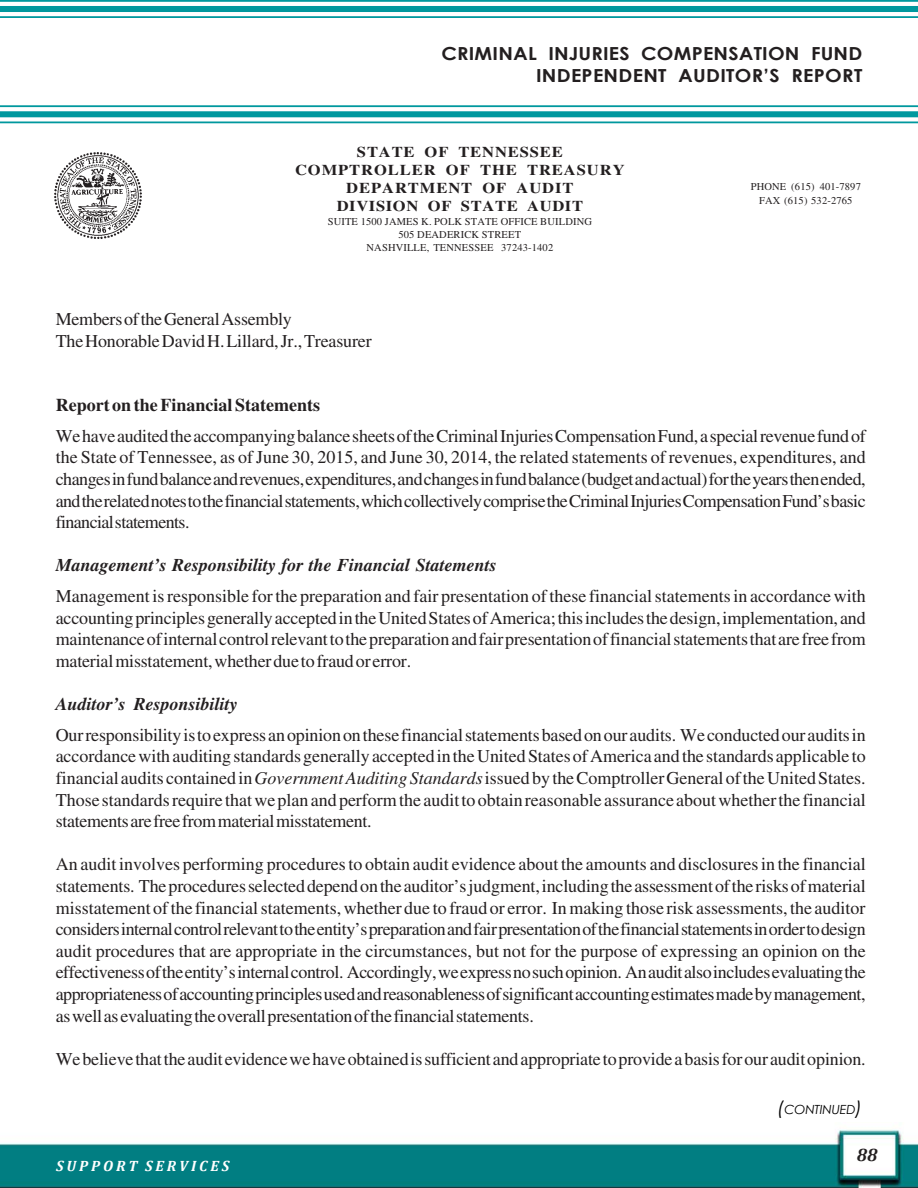
<style>
.page{position:relative;width:918px;height:1188px;background:#fff}
.page>*{position:absolute;margin:0;border:0;box-sizing:border-box;transform-origin:0 0}
.t1{font:18px/21.6px "Times";letter-spacing:-.01em;color:#231f20;text-align:justify}
.t2{font:italic 700 18px "Times";color:#231f20}
.t3{font:700 18px/21.6px "Avant Garde";letter-spacing:.01em;color:#231f20;text-align:right;scale:1.1 1}
.t4{font:700 18px "Times";color:#231f20}
.t5{font:italic 700 18px "Cambria";color:#231f20}
.t6{font:700 15px/18px "Times";letter-spacing:.06em;color:#231f20;text-align:center;scale:1.1 1}
.t7{font:italic 700 15px "Cambria";letter-spacing:.195em;color:#fff}
.t8{font:italic 12.6px "Avant Garde";letter-spacing:-.01em;color:#000}
.t9{font:10.5px/12.6px "Times";letter-spacing:.015em;color:#231f20;text-align:center}
.s1{font-style:italic}
.s2{font-size:18px}
</style>
<div class="page">
<img style="left:0;top:1130px;width:918px;height:58px">
<hr style="left:0;top:105px;width:918px;height:2px;background:#00989e">
<div style="left:0;top:111px;width:918px;height:6px;background:#00989e"></div>
<hr style="left:0;top:121px;width:918px;height:2px;background:#00989e">
<hr style="left:0;top:0;width:918px;height:2px;background:#00989e">
<div style="left:0;top:6px;width:918px;height:6px;background:#00989e"></div>
<hr style="left:0;top:16px;width:918px;height:2px;background:#00989e">
<img style="left:54px;top:152px;width:87px;height:86px">
<p class="t3" style="left:442px;top:42px;width:384px">CRIMINAL INJURIES COMPENSATION FUND<br>INDEPENDENT AUDITOR’S REPORT</p>
<p class="t6" style="left:295px;top:144px;width:301px">STATE OF TENNESSEE<br>COMPTROLLER OF THE TREASURY<br>DEPARTMENT OF AUDIT<br>DIVISION OF STATE AUDIT</p>
<p class="t9" style="left:328px;top:217px;width:266px">SUITE 1500 JAMES K. POLK STATE OFFICE BUILDING<br>505 DEADERICK STREET<br>NASHVILLE, TENNESSEE 37243-1402</p>
<p class="t1" style="left:56px;top:310px;width:318px">Members of the General Assembly<br>The Honorable David H. Lillard, Jr., Treasurer</p>
<p class="t9" style="left:751px;top:181px;width:112px;line-height:14.1px">PHONE (615) 401-7897<br>FAX (615) 532-2765</p>
<p class="t4" style="left:56px;top:399px;width:266px">Report on the Financial Statements</p>
<p class="t1" style="left:56px;top:427px;width:812px">We have audited the accompanying balance sheets of the Criminal Injuries Compensation Fund, a special revenue fund of the State of Tennessee, as of June 30, 2015, and June 30, 2014, the related statements of revenues, expenditures, and changes in fund balance and revenues, expenditures, and changes in fund balance (budget and actual) for the years then ended, and the related notes to the financial statements, which collectively comprise the Criminal Injuries Compensation Fund’s basic financial statements.</p>
<p class="t2" style="left:56px;top:559px;width:443px">Management’s Responsibility for the Financial Statements</p>
<p class="t1" style="left:56px;top:587px;width:812px">Management is responsible for the preparation and fair presentation of these financial statements in accordance with accounting principles generally accepted in the United States of America; this includes the design, implementation, and maintenance of internal control relevant to the preparation and fair presentation of financial statements that are free from material misstatement, whether due to fraud or error.</p>
<p class="t2" style="left:56px;top:698px;width:184px">Auditor’s Responsibility</p>
<p class="t1" style="left:56px;top:726px;width:812px">Our responsibility is to express an opinion on these financial statements based on our audits. We conducted our audits in accordance with auditing standards generally accepted in the United States of America and the standards applicable to financial audits contained in <span class="s1">Government Auditing Standards</span> issued by the Comptroller General of the United States.<br>Those standards require that we plan and perform the audit to obtain reasonable assurance about whether the financial statements are free from material misstatement.</p>
<p class="t1" style="left:56px;top:855px;width:812px">An audit involves performing procedures to obtain audit evidence about the amounts and disclosures in the financial statements. The procedures selected depend on the auditor’s judgment, including the assessment of the risks of material misstatement of the financial statements, whether due to fraud or error. In making those risk assessments, the auditor considers internal control relevant to the entity’s preparation and fair presentation of the financial statements in order to design audit procedures that are appropriate in the circumstances, but not for the purpose of expressing an opinion on the effectiveness of the entity’s internal control. Accordingly, we express no such opinion. An audit also includes evaluating the appropriateness of accounting principles used and reasonableness of significant accounting estimates made by management, as well as evaluating the overall presentation of the financial statements.</p>
<p class="t1" style="left:56px;top:1050px;width:812px">We believe that the audit evidence we have obtained is sufficient and appropriate to provide a basis for our audit opinion.</p>
<p class="t8" style="left:778px;top:1102px;width:86px"><span class="s2">(</span>CONTINUED<span class="s2">)</span></p>
<p class="t7" style="left:56px;top:1157px;width:175px">SUPPORT SERVICES</p>
<p class="t5" style="left:857px;top:1144px;width:22px">88</p>
</div>
